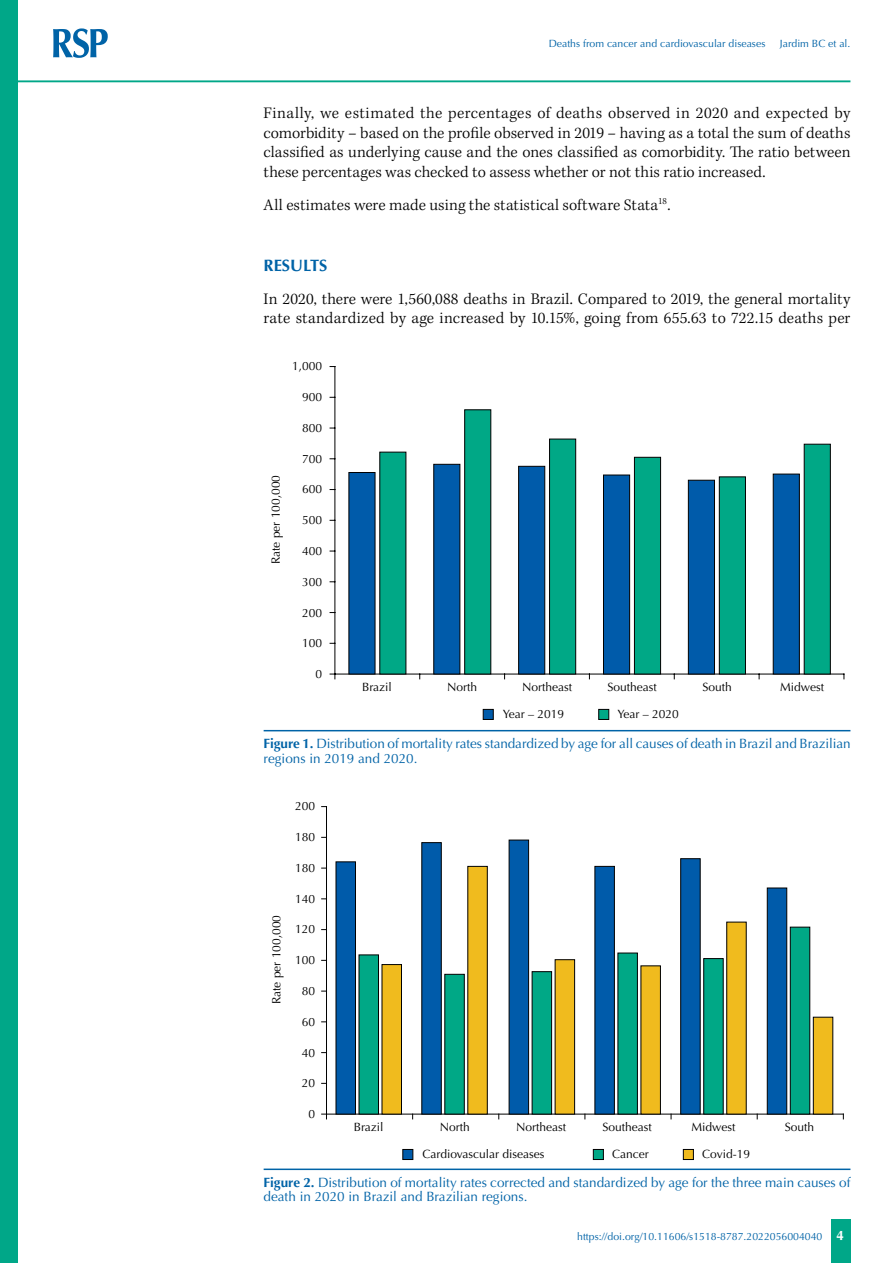
<style>
.page{position:relative;width:893px;height:1263px;background:#fff}
.page>*{position:absolute;margin:0;border:0;box-sizing:border-box;transform-origin:0 0}
.t1{font:300 16.5px/19.8px "Kepler Std";letter-spacing:.005em;color:#000;text-align:justify}
.t2{font:700 16.5px "Optima LT Std";color:#0063a7}
.t3{font:13.5px/14.2px "Optima LT Std";color:#0063a7}
.t4{font:700 13.5px "Optima LT Std";color:#fff}
.t5{font:12px "Optima";color:#000}
.t6{font:10.5px "Optima LT Std";color:#0063a7}
.s1{font-weight:700}
</style>
<div class="page">
<div style="left:831px;top:1220px;width:20px;height:43px;background:#00a788"></div>
<div style="left:0;top:0;width:18px;height:1263px;background:#00a788"></div>
<svg style="left:53px;top:28px;width:55px;height:30px"></svg>
<hr style="left:18px;top:80px;width:832px;height:2px;background:#00a788">
<hr style="left:335px;top:674px;width:509px;height:1px;background:#000">
<hr style="left:334px;top:366px;width:1px;height:308px;background:#000">
<div style="left:348px;top:472px;width:27px;height:202px;background:#005baa"></div>
<div style="left:379px;top:452px;width:27px;height:222px;background:#00a886"></div>
<div style="left:433px;top:464px;width:27px;height:210px;background:#005baa"></div>
<div style="left:464px;top:409px;width:27px;height:265px;background:#00a886;border:1px solid #000"></div>
<div style="left:518px;top:466px;width:27px;height:208px;background:#005baa;border:1px solid #000"></div>
<div style="left:549px;top:439px;width:27px;height:235px;background:#00a886;border:1px solid #000"></div>
<div style="left:603px;top:475px;width:27px;height:199px;background:#005baa;border:1px solid #000"></div>
<div style="left:634px;top:457px;width:27px;height:217px;background:#00a886;border:1px solid #000"></div>
<div style="left:688px;top:480px;width:27px;height:194px;background:#005baa;border:1px solid #000"></div>
<div style="left:719px;top:476px;width:27px;height:198px;background:#00a886;border:1px solid #000"></div>
<div style="left:773px;top:474px;width:27px;height:200px;background:#005baa;border:1px solid #000"></div>
<div style="left:804px;top:444px;width:27px;height:230px;background:#00a886;border:1px solid #000"></div>
<div style="left:483px;top:709px;width:11px;height:11px;background:#005baa;border:1px solid #000"></div>
<div style="left:598px;top:709px;width:11px;height:11px;background:#00a886;border:1px solid #000"></div>
<hr style="left:264px;top:730px;width:586px;height:1px;background:#0063a7">
<hr style="left:326px;top:1114px;width:517px;height:1px;background:#000">
<hr style="left:326px;top:806px;width:1px;height:308px;background:#000">
<div style="left:336px;top:861px;width:20px;height:253px;background:#005baa;border:1px solid #000"></div>
<div style="left:359px;top:954px;width:20px;height:160px;background:#00a886;border:1px solid #000"></div>
<div style="left:421px;top:842px;width:21px;height:272px;background:#005baa;border:1px solid #000"></div>
<div style="left:444px;top:974px;width:21px;height:140px;background:#00a886;border:1px solid #000"></div>
<div style="left:509px;top:840px;width:20px;height:274px;background:#005baa;border:1px solid #000"></div>
<div style="left:532px;top:971px;width:20px;height:143px;background:#00a886;border:1px solid #000"></div>
<div style="left:594px;top:866px;width:21px;height:248px;background:#005baa;border:1px solid #000"></div>
<div style="left:617px;top:953px;width:21px;height:161px;background:#00a886;border:1px solid #000"></div>
<div style="left:680px;top:858px;width:21px;height:256px;background:#005baa;border:1px solid #000"></div>
<div style="left:703px;top:958px;width:21px;height:156px;background:#00a886;border:1px solid #000"></div>
<div style="left:767px;top:888px;width:20px;height:226px;background:#005baa;border:1px solid #000"></div>
<div style="left:790px;top:927px;width:20px;height:187px;background:#00a886;border:1px solid #000"></div>
<div style="left:382px;top:964px;width:20px;height:150px;background:#f0bb1e;border:1px solid #000"></div>
<div style="left:467px;top:866px;width:21px;height:248px;background:#f0bb1e;border:1px solid #000"></div>
<div style="left:555px;top:959px;width:20px;height:155px;background:#f0bb1e;border:1px solid #000"></div>
<div style="left:640px;top:965px;width:21px;height:149px;background:#f0bb1e;border:1px solid #000"></div>
<div style="left:726px;top:922px;width:21px;height:192px;background:#f0bb1e"></div>
<div style="left:813px;top:1017px;width:20px;height:97px;background:#f0bb1e;border:1px solid #000"></div>
<div style="left:402px;top:1149px;width:11px;height:11px;background:#005baa;border:1px solid #000"></div>
<div style="left:593px;top:1149px;width:11px;height:11px;background:#00a886;border:1px solid #000"></div>
<div style="left:683px;top:1149px;width:11px;height:11px;background:#f0bb1e;border:1px solid #000"></div>
<hr style="left:264px;top:1168px;width:586px;height:2px;background:#0063a7">
<p class="t6" style="left:549px;top:37px;width:218px">Deaths from cancer and cardiovascular diseases</p>
<p class="t6" style="left:780px;top:37px;width:72px">Jardim BC et al.</p>
<p class="t1" style="left:264px;top:103px;width:588px">Finally, we estimated the percentages of deaths observed in 2020 and expected by comorbidity – based on the profile observed in 2019 – having as a total the sum of deaths classified as underlying cause and the ones classified as comorbidity. The ratio between these percentages was checked to assess whether or not this ratio increased.</p>
<p class="t1" style="left:264px;top:195px;width:408px">All estimates were made using the statistical software Stata<sup>18</sup>.</p>
<p class="t2" style="left:264px;top:256px;width:65px">RESULTS</p>
<p class="t1" style="left:264px;top:289px;width:588px">In 2020, there were 1,560,088 deaths in Brazil. Compared to 2019, the general mortality rate standardized by age increased by 10.15%, going from 655.63 to 722.15 deaths per</p>
<p class="t5" style="left:292px;top:359px;width:32px">1,000</p>
<p class="t5" style="left:302px;top:390px;width:22px">900</p>
<p class="t5" style="left:302px;top:421px;width:22px">800</p>
<p class="t5" style="left:302px;top:451px;width:22px">700</p>
<p class="t5" style="left:302px;top:482px;width:22px">600</p>
<p class="t5" style="left:302px;top:513px;width:22px">500</p>
<p class="t5" style="left:302px;top:544px;width:22px">400</p>
<p class="t5" style="left:302px;top:575px;width:22px">300</p>
<p class="t5" style="left:302px;top:606px;width:22px">200</p>
<p class="t5" style="left:302px;top:636px;width:22px">100</p>
<p class="t5" style="left:315px;top:667px;width:8px">0</p>
<p class="t5" style="left:503px;top:707px;width:63px">Year – 2019</p>
<p class="t5" style="left:618px;top:707px;width:63px">Year – 2020</p>
<p class="t5" style="left:269px;top:564px;width:91px;rotate:-90deg">Rate per 100,000</p>
<p class="t5" style="left:362px;top:680px;width:31px">Brazil</p>
<p class="t5" style="left:447px;top:680px;width:32px">North</p>
<p class="t5" style="left:522px;top:680px;width:52px">Northeast</p>
<p class="t5" style="left:607px;top:680px;width:51px">Southeast</p>
<p class="t5" style="left:702px;top:680px;width:31px">South</p>
<p class="t5" style="left:780px;top:680px;width:45px">Midwest</p>
<p class="t3" style="left:264px;top:737px;width:589px"><span class="s1">Figure 1.</span> Distribution of mortality rates standardized by age for all causes of death in Brazil and Brazilian regions in 2019 and 2020.</p>
<p class="t5" style="left:295px;top:799px;width:22px">200</p>
<p class="t5" style="left:295px;top:830px;width:22px">180</p>
<p class="t5" style="left:295px;top:861px;width:22px">180</p>
<p class="t5" style="left:295px;top:891px;width:22px">140</p>
<p class="t5" style="left:295px;top:922px;width:22px">120</p>
<p class="t5" style="left:295px;top:953px;width:22px">100</p>
<p class="t5" style="left:302px;top:984px;width:15px">80</p>
<p class="t5" style="left:302px;top:1015px;width:15px">60</p>
<p class="t5" style="left:302px;top:1046px;width:15px">40</p>
<p class="t5" style="left:302px;top:1076px;width:15px">20</p>
<p class="t5" style="left:309px;top:1107px;width:8px">0</p>
<p class="t5" style="left:422px;top:1147px;width:124px">Cardiovascular diseases</p>
<p class="t5" style="left:612px;top:1147px;width:38px">Cancer</p>
<p class="t5" style="left:269px;top:1004px;width:91px;rotate:-90deg">Rate per 100,000</p>
<p class="t5" style="left:354px;top:1120px;width:31px">Brazil</p>
<p class="t5" style="left:440px;top:1120px;width:32px">North</p>
<p class="t5" style="left:516px;top:1120px;width:52px">Northeast</p>
<p class="t5" style="left:603px;top:1120px;width:51px">Southeast</p>
<p class="t5" style="left:691px;top:1120px;width:45px">Midwest</p>
<p class="t5" style="left:785px;top:1120px;width:31px">South</p>
<p class="t5" style="left:702px;top:1147px;width:49px">Covid-19</p>
<p class="t3" style="left:264px;top:1175px;width:588px"><span class="s1">Figure 2.</span> Distribution of mortality rates corrected and standardized by age for the three main causes of death in 2020 in Brazil and Brazilian regions.</p>
<p class="t6" style="left:577px;top:1230px;width:247px">https://doi.org/10.11606/s1518-8787.2022056004040</p>
<p class="t4" style="left:836px;top:1228px;width:9px">4</p>
</div>
